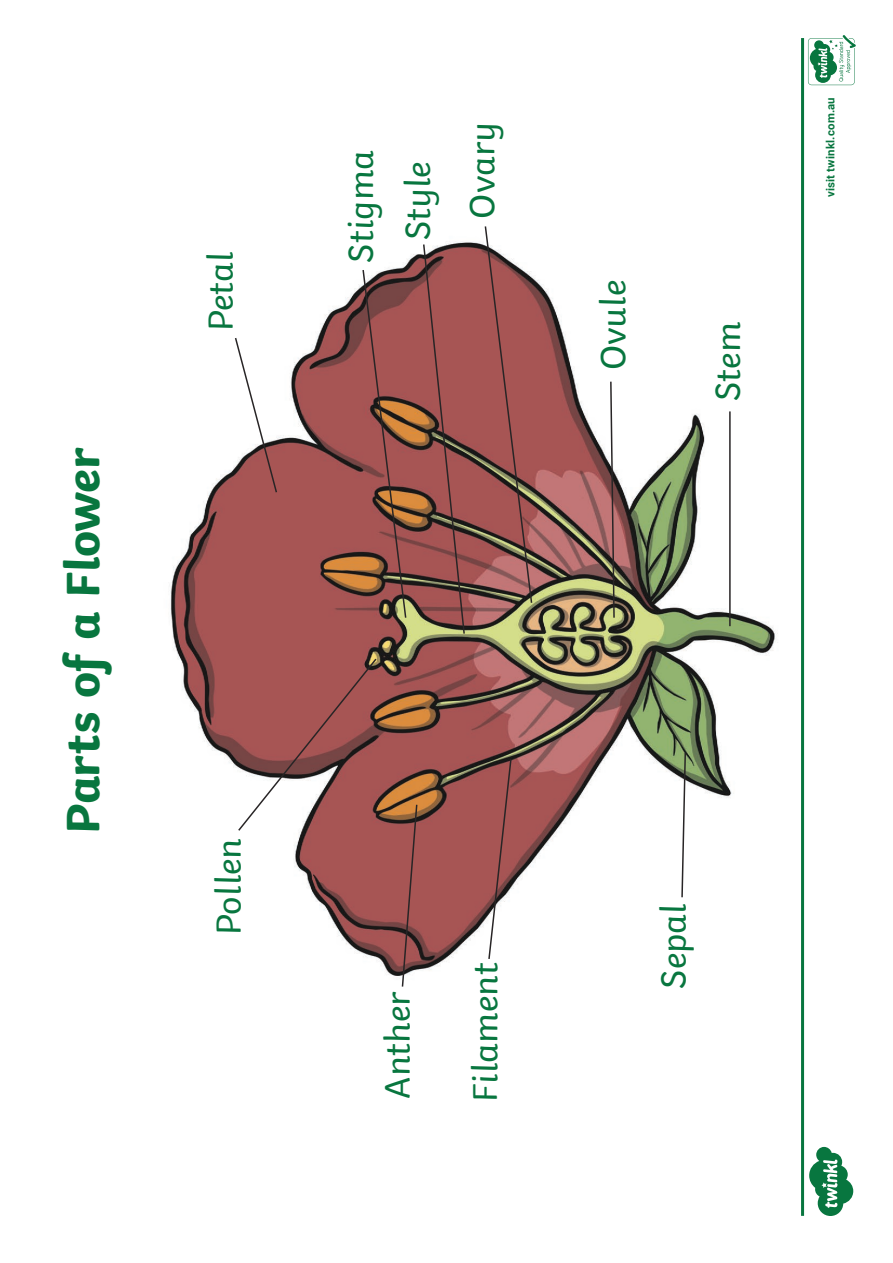
<style>
.page{position:relative;width:893px;height:1263px;background:#fff}
.page>*{position:absolute;margin:0;border:0;box-sizing:border-box;transform-origin:0 0}
.Heading_1{font:700 49.5px "Twinkl";letter-spacing:-.01em;color:#08763f}
.KS1_Body_Copy{font:36px "Twinkl";color:#08763f}
.t1{font:700 11.4px "Roboto";letter-spacing:.015em;color:#08763f}
</style>
<div class="page">
<img style="left:170px;top:242px;width:608px;height:734px">
<svg style="left:237px;top:657px;width:141px;height:175px"></svg>
<svg style="left:234px;top:336px;width:44px;height:158px"></svg>
<svg style="left:361px;top:268px;width:46px;height:351px;background:#905349"></svg>
<svg style="left:422px;top:243px;width:44px;height:392px;background:#93534e"></svg>
<svg style="left:484px;top:226px;width:49px;height:378px;background:#a06361"></svg>
<svg style="left:609px;top:380px;width:7px;height:239px"></svg>
<hr style="left:729px;top:411px;width:2px;height:215px;background:#282526">
<svg style="left:680px;top:751px;width:7px;height:148px"></svg>
<svg style="left:487px;top:757px;width:26px;height:203px"></svg>
<svg style="left:401px;top:803px;width:17px;height:184px;background:#975b55"></svg>
<svg style="left:801px;top:35px;width:55px;height:1181px"></svg>
<p class="Heading_1" style="left:42px;top:834px;width:388px;rotate:-90deg">Parts of a Flower</p>
<p class="KS1_Body_Copy" style="left:193px;top:331px;width:82px;rotate:-90deg">Petal</p>
<p class="KS1_Body_Copy" style="left:201px;top:935px;width:99px;rotate:-90deg">Pollen</p>
<p class="KS1_Body_Copy" style="left:333px;top:263px;width:114px;rotate:-90deg">Stigma</p>
<p class="KS1_Body_Copy" style="left:390px;top:240px;width:81px;rotate:-90deg">Style</p>
<p class="KS1_Body_Copy" style="left:455px;top:219px;width:99px;rotate:-90deg">Ovary</p>
<p class="KS1_Body_Copy" style="left:586px;top:370px;width:92px;rotate:-90deg">Ovule</p>
<p class="KS1_Body_Copy" style="left:700px;top:401px;width:81px;rotate:-90deg">Stem</p>
<p class="t1" style="left:823px;top:197px;width:101px;rotate:-90deg">visit twinkl.com.au</p>
<p class="KS1_Body_Copy" style="left:370px;top:1099px;width:109px;rotate:-90deg">Anther</p>
<p class="KS1_Body_Copy" style="left:458px;top:1102px;width:141px;rotate:-90deg">Filament</p>
<p class="KS1_Body_Copy" style="left:646px;top:989px;width:87px;rotate:-90deg">Sepal</p>
</div>
